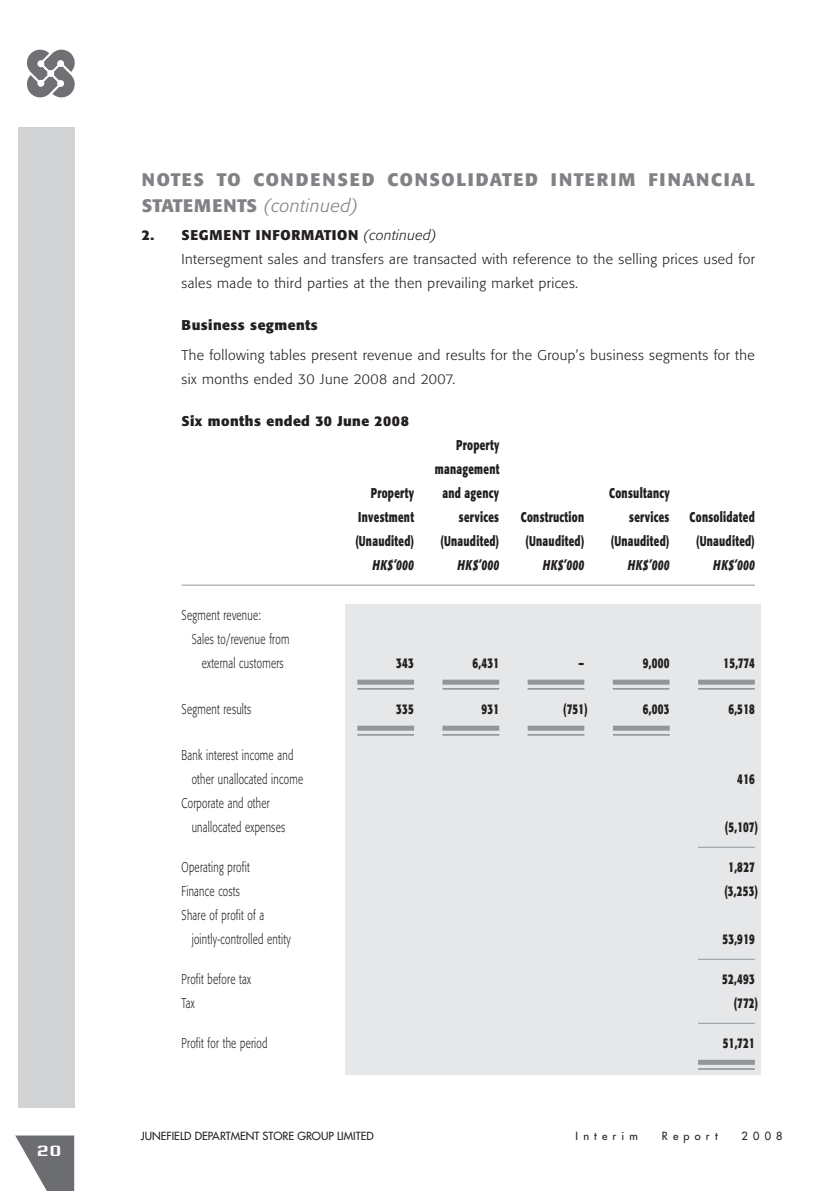
<style>
.page{position:relative;width:840px;height:1191px;background:#fff}
.page>*{position:absolute;margin:0;border:0;box-sizing:border-box;transform-origin:0 0}
.t1{font:700 18px/26px "Formata";letter-spacing:.1em;color:#808285}
.t2{font:600 14.8px "Briem Akademi Std";color:#fff;scale:1.5 1}
.t3{font:300 14px/24px "Formata";letter-spacing:.03em;color:#231f20}
.t4{font:300 14px/24px "Formata";letter-spacing:.03em;color:#231f20;scale:.7 1}
.t5{font:700 14px/24px "Formata";letter-spacing:.03em;color:#231f20;text-align:right;scale:.7 1}
.t6{font:700 14px "Formata";letter-spacing:.03em;color:#231f20}
.t7{font:italic 700 14px "Formata";letter-spacing:.03em;color:#231f20;scale:.7 1}
.t8{font:500 11px "Futura Std";color:#231f20}
.t9{font:500 11px "Futura Std";letter-spacing:.47em;color:#231f20}
.s1{font-weight:300;font-style:italic}
.s2{font-weight:700}
.s3{font-style:italic}
</style>
<div class="page">
<img style="left:27px;top:50px;width:48px;height:47px">
<div style="left:18px;top:127px;width:56px;height:980px;background:#d1d2d4"></div>
<svg style="left:15px;top:1135px;width:59px;height:55px"></svg>
<hr style="left:181px;top:584px;width:573px;height:1px;background:#939598">
<div style="left:345px;top:603px;width:415px;height:471px;background:#e6e7e9"></div>
<div style="left:357px;top:679px;width:57px;height:5px;background:#939598"></div>
<hr style="left:357px;top:688px;width:57px;height:1px;background:#939598">
<div style="left:442px;top:679px;width:57px;height:5px;background:#939598"></div>
<hr style="left:442px;top:688px;width:57px;height:1px;background:#939598">
<div style="left:527px;top:679px;width:57px;height:5px;background:#939598"></div>
<hr style="left:527px;top:688px;width:57px;height:1px;background:#939598">
<div style="left:612px;top:679px;width:57px;height:5px;background:#939598"></div>
<hr style="left:612px;top:688px;width:57px;height:1px;background:#939598">
<div style="left:697px;top:679px;width:57px;height:5px;background:#939598"></div>
<hr style="left:697px;top:688px;width:57px;height:1px;background:#939598">
<div style="left:357px;top:725px;width:57px;height:5px;background:#939598"></div>
<hr style="left:357px;top:734px;width:57px;height:1px;background:#939598">
<div style="left:442px;top:725px;width:57px;height:5px;background:#939598"></div>
<hr style="left:442px;top:734px;width:57px;height:1px;background:#939598">
<div style="left:527px;top:725px;width:57px;height:5px;background:#939598"></div>
<hr style="left:527px;top:734px;width:57px;height:1px;background:#939598">
<div style="left:612px;top:725px;width:57px;height:5px;background:#939598"></div>
<hr style="left:612px;top:734px;width:57px;height:1px;background:#939598">
<hr style="left:697px;top:846px;width:57px;height:1px;background:#939598">
<hr style="left:697px;top:958px;width:57px;height:1px;background:#939598">
<hr style="left:697px;top:1022px;width:57px;height:1px;background:#939598">
<div style="left:697px;top:1059px;width:57px;height:5px;background:#939598"></div>
<hr style="left:697px;top:1068px;width:57px;height:1px;background:#939598">
<p class="t2" style="left:37px;top:1141px;width:18px">20</p>
<p class="t1" style="left:142px;top:168px;width:614px">NOTES TO CONDENSED CONSOLIDATED INTERIM FINANCIAL<br>STATEMENTS <span class="s1">(continued)</span></p>
<p class="t3" style="left:181px;top:225px;width:574px;text-indent:-40px"><span class="s2">2. SEGMENT INFORMATION</span> <span class="s3">(continued)<br></span>Intersegment sales and transfers are transacted with reference to the selling prices used for sales made to third parties at the then prevailing market prices.</p>
<p class="t6" style="left:181px;top:316px;width:138px">Business segments</p>
<p class="t3" style="left:181px;top:344px;width:574px">The following tables present revenue and results for the Group’s business segments for the six months ended 30 June 2008 and 2007.</p>
<p class="t6" style="left:181px;top:412px;width:228px">Six months ended 30 June 2008</p>
<p class="t5" style="left:434px;top:434px;width:94px">Property management</p>
<p class="t5" style="left:370px;top:482px;width:63px">Property</p>
<p class="t5" style="left:442px;top:482px;width:83px">and agency</p>
<p class="t5" style="left:609px;top:482px;width:88px">Consultancy</p>
<p class="t5" style="left:358px;top:506px;width:81px">Investment</p>
<p class="t5" style="left:458px;top:506px;width:59px">services</p>
<p class="t5" style="left:520px;top:506px;width:92px">Construction</p>
<p class="t5" style="left:629px;top:506px;width:59px">services</p>
<p class="t5" style="left:689px;top:506px;width:95px">Consolidated</p>
<p class="t5" style="left:355px;top:530px;width:85px">(Unaudited)</p>
<p class="t5" style="left:440px;top:530px;width:85px">(Unaudited)</p>
<p class="t5" style="left:525px;top:530px;width:85px">(Unaudited)</p>
<p class="t5" style="left:610px;top:530px;width:85px">(Unaudited)</p>
<p class="t5" style="left:695px;top:530px;width:85px">(Unaudited)</p>
<p class="t7" style="left:372px;top:556px;width:61px">HK$’000</p>
<p class="t7" style="left:457px;top:556px;width:61px">HK$’000</p>
<p class="t7" style="left:542px;top:556px;width:61px">HK$’000</p>
<p class="t7" style="left:627px;top:556px;width:61px">HK$’000</p>
<p class="t7" style="left:712px;top:556px;width:61px">HK$’000</p>
<p class="t4" style="left:181px;top:604px;width:115px">Segment revenue:</p>
<p class="t4" style="left:192px;top:628px;width:141px">Sales to/revenue from</p>
<p class="t4" style="left:202px;top:652px;width:118px">external customers</p>
<p class="t5" style="left:396px;top:652px;width:27px">343</p>
<p class="t5" style="left:472px;top:652px;width:40px">6,431</p>
<p class="t5" style="left:578px;top:652px;width:10px">–</p>
<p class="t5" style="left:642px;top:652px;width:40px">9,000</p>
<p class="t5" style="left:723px;top:652px;width:46px">15,774</p>
<p class="t4" style="left:181px;top:698px;width:101px">Segment results</p>
<p class="t5" style="left:396px;top:698px;width:27px">335</p>
<p class="t5" style="left:481px;top:698px;width:27px">931</p>
<p class="t5" style="left:563px;top:698px;width:37px">(751)</p>
<p class="t5" style="left:642px;top:698px;width:40px">6,003</p>
<p class="t5" style="left:728px;top:698px;width:39px">6,518</p>
<p class="t4" style="left:192px;top:744px;width:161px;text-indent:-10px">Bank interest income and other unallocated income</p>
<p class="t5" style="left:737px;top:768px;width:27px">416</p>
<p class="t4" style="left:192px;top:792px;width:135px;text-indent:-10px">Corporate and other unallocated expenses</p>
<p class="t5" style="left:724px;top:816px;width:49px">(5,107)</p>
<p class="t4" style="left:181px;top:856px;width:99px">Operating profit</p>
<p class="t5" style="left:728px;top:856px;width:39px">1,827</p>
<p class="t4" style="left:181px;top:880px;width:85px">Finance costs</p>
<p class="t5" style="left:724px;top:880px;width:50px">(3,253)</p>
<p class="t4" style="left:192px;top:904px;width:143px;text-indent:-10px">Share of profit of a jointly-controlled entity</p>
<p class="t5" style="left:722px;top:928px;width:48px">53,919</p>
<p class="t4" style="left:181px;top:968px;width:101px">Profit before tax</p>
<p class="t5" style="left:721px;top:968px;width:48px">52,493</p>
<p class="t4" style="left:181px;top:992px;width:20px">Tax</p>
<p class="t5" style="left:733px;top:992px;width:36px">(772)</p>
<p class="t4" style="left:181px;top:1032px;width:124px">Profit for the period</p>
<p class="t5" style="left:722px;top:1032px;width:47px">51,721</p>
<p class="t8" style="left:141px;top:1129px;width:234px">JUNEFIELD DEPARTMENT STORE GROUP LIMITED</p>
<p class="t9" style="left:575px;top:1129px;width:64px">Interim</p>
<p class="t8" style="left:661px;top:1129px;width:57px">Report</p>
<p class="t8" style="left:741px;top:1129px;width:42px">2008</p>
</div>
